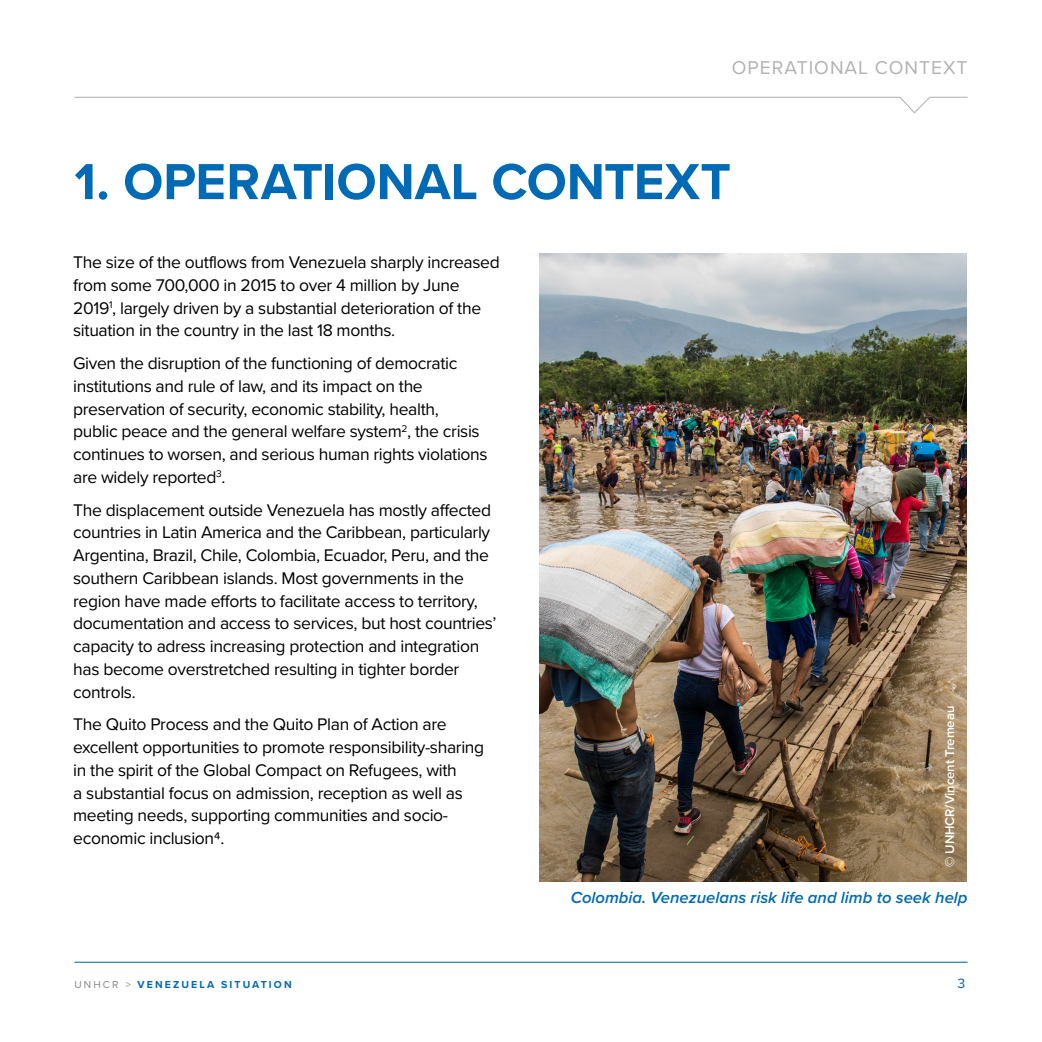
<style>
.page{position:relative;width:1042px;height:1042px;background:#fff}
.page>*{position:absolute;margin:0;border:0;box-sizing:border-box;transform-origin:0 0}
.t1{font:700 52.5px "Proxima Nova";color:#006ab4}
.t2{font:19.25px "Proxima Nova";letter-spacing:.05em;color:#b3b2b2}
.t3{font:17.5px/22.8px "Proxima Nova";letter-spacing:-.02em;color:#000}
.t4{font:italic 600 16.62px "Proxima Nova";color:#006ab4}
.t5{font:14px "Proxima Nova";color:#006ab4}
.t6{font:600 13.12px "Proxima Nova";letter-spacing:-.005em;color:#fff}
.t7{font:700 10.5px "Proxima Nova";letter-spacing:.2em;color:#006ab4}
.s1{font-weight:400;color:#878787}
</style>
<div class="page">
<img style="left:539px;top:253px;width:427px;height:628px">
<hr style="left:74px;top:961px;width:893px;height:2px;background:#006ab4">
<svg style="left:74px;top:96px;width:894px;height:18px"></svg>
<p class="t2" style="left:732px;top:54px;width:237px">OPERATIONAL CONTEXT</p>
<h1 class="t1" style="left:74px;top:142px;width:658px">1. OPERATIONAL CONTEXT</h1>
<p class="t3" style="left:73px;top:250px;width:428px">The size of the outflows from Venezuela sharply increased from some 700,000 in 2015 to over 4 million by June 2019<sup>1</sup>, largely driven by a substantial deterioration of the situation in the country in the last 18 months.</p>
<p class="t3" style="left:73px;top:351px;width:416px">Given the disruption of the functioning of democratic institutions and rule of law, and its impact on the preservation of security, economic stability, health, public peace and the general welfare system<sup>2</sup>, the crisis continues to worsen, and serious human rights violations are widely reported<sup>3</sup>.</p>
<p class="t3" style="left:73px;top:497px;width:425px">The displacement outside Venezuela has mostly affected countries in Latin America and the Caribbean, particularly Argentina, Brazil, Chile, Colombia, Ecuador, Peru, and the southern Caribbean islands. Most governments in the region have made efforts to facilitate access to territory, documentation and access to services, but host countries’ capacity to adress increasing protection and integration has become overstretched resulting in tighter border controls.</p>
<p class="t3" style="left:73px;top:712px;width:413px">The Quito Process and the Quito Plan of Action are excellent opportunities to promote responsibility-sharing in the spirit of the Global Compact on Refugees, with<br>a substantial focus on admission, reception as well as meeting needs, supporting communities and socio&shy;economic inclusion4.</p>
<p class="t6" style="left:940px;top:867px;width:163px;rotate:-90deg">© UNHCR/Vincent Tremeau</p>
<p class="t4" style="left:571px;top:884px;width:398px">Colombia. Venezuelans risk life and limb to seek help</p>
<p class="t7" style="left:74px;top:976px;width:219px"><span class="s1">UNHCR &gt;</span> VENEZUELA SITUATION</p>
<p class="t5" style="left:957px;top:972px;width:9px">3</p>
</div>
